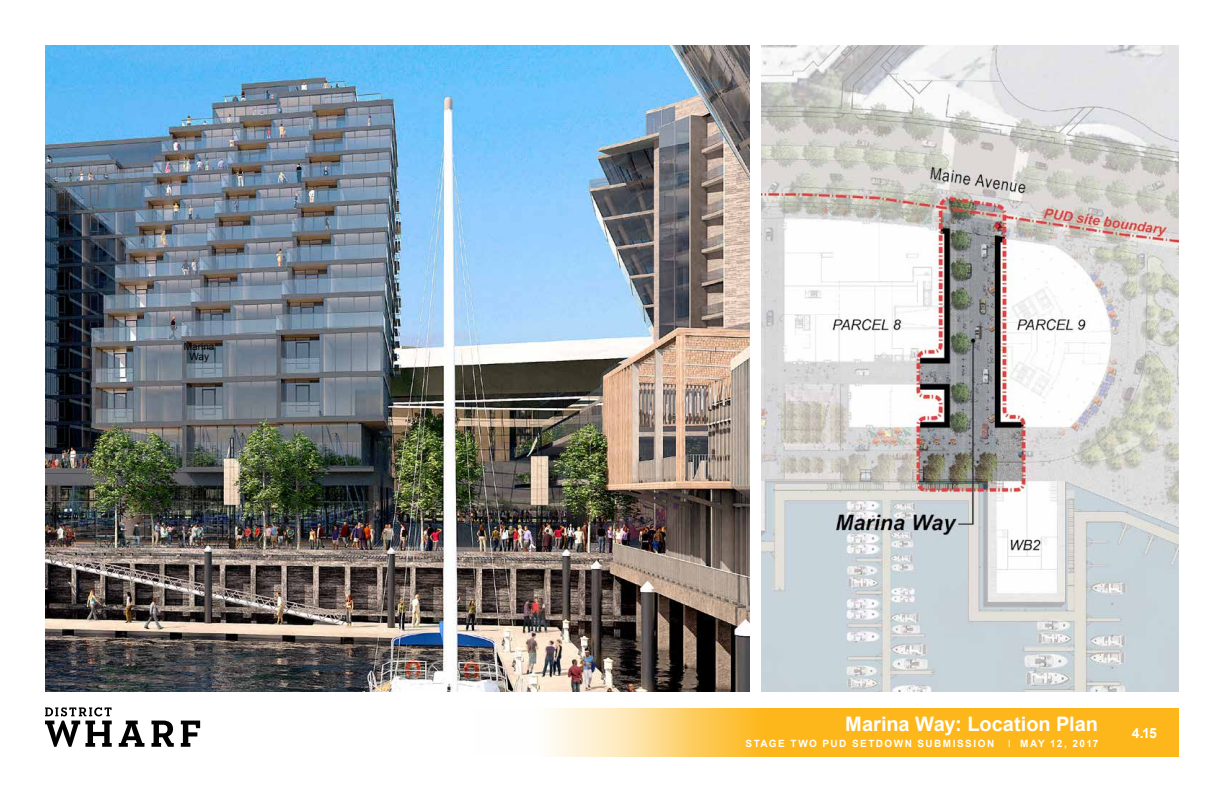
<style>
.page{position:relative;width:1224px;height:792px;background:#fff}
.page>*{position:absolute;margin:0;border:0;box-sizing:border-box;transform-origin:0 0}
.t1{font:700 20px "Arial";color:#fff}
.t2{font:700 14px "Arial";color:#fff}
.t3{font:700 10px "Arial";letter-spacing:.145em;color:#fff}
.t4{font:700 10px "Arial";letter-spacing:.115em;color:#fff}
.t5{font:10px/10px "Arial";color:#000;text-align:center}
.s1{font-family:"Arial Narrow";font-weight:400}
</style>
<div class="page">
<svg style="left:549px;top:708px;width:561px;height:49px;background:#fdc446"></svg>
<svg style="left:45px;top:707px;width:67px;height:40px"></svg>
<svg style="left:119px;top:721px;width:25px;height:26px"></svg>
<svg style="left:151px;top:721px;width:23px;height:26px"></svg>
<svg style="left:181px;top:721px;width:19px;height:26px"></svg>
<div style="left:1110px;top:708px;width:69px;height:49px;background:#fdb71a"></div>
<img style="left:761px;top:45px;width:418px;height:646px">
<img style="left:45px;top:45px;width:704px;height:646px">
<p class="t5" style="left:184px;top:342px;width:32px">Marina<br>Way</p>
<h1 class="t1" style="left:845px;top:711px;width:254px">Marina Way: Location Plan</h1>
<h2 class="t2" style="left:1132px;top:723px;width:27px">4.15</h2>
<p class="t3" style="left:746px;top:737px;width:250px">STAGE TWO PUD SETDOWN SUBMISSION</p>
<p class="t4" style="left:1008px;top:737px;width:92px"><span class="s1">I</span> MAY 12, 2017</p>
</div>
